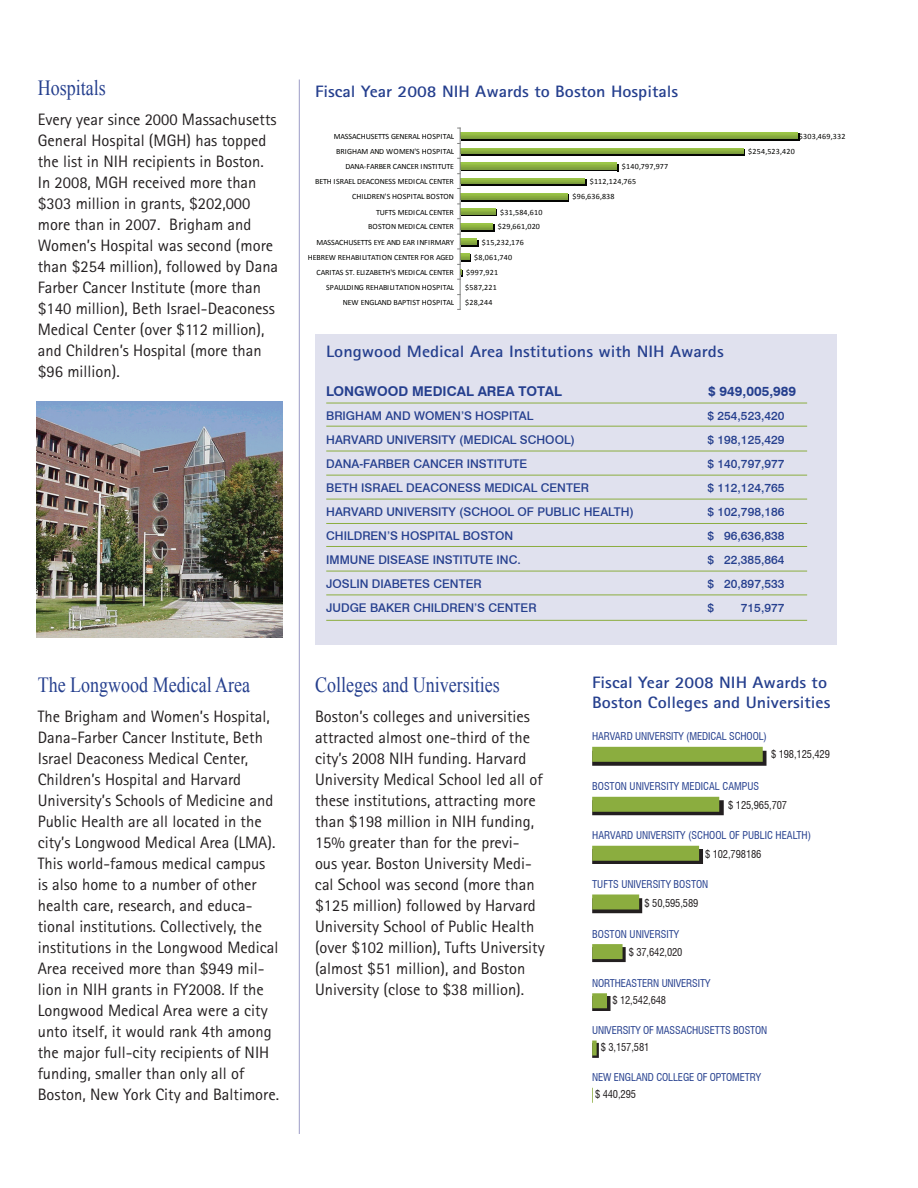
<style>
.page{position:relative;width:918px;height:1188px;background:#fff}
.page>*{position:absolute;margin:0;border:0;box-sizing:border-box;transform-origin:0 0}
.t1{font:21.6px "Times New Roman";color:#253f8e;scale:.83 1}
.t2{font:16.5px/21px "Rotis Sans Serif";color:#231f20}
.t3{font:700 16.5px/19.8px "Rotis Sans Serif";color:#253f8e;scale:1.1 1}
.t4{font:700 13.5px "Swiss 721 BT";color:#253f8e}
.t5{font:500 12px "Swiss 721 BT";color:#253f8e}
.t6{font:condensed 10.5px "Swiss 721 BT";color:#253f8e}
.t7{font:condensed 10.5px "Swiss 721 BT";letter-spacing:-.01em;color:#231f20}
.t8{font:7.95px/15.1px "Calibri";letter-spacing:-.005em;color:#040503;text-align:right}
.t9{font:7.95px "Calibri";letter-spacing:.03em;color:#040503}
</style>
<div class="page">
<div style="left:315px;top:334px;width:522px;height:311px;background:#e0e1ee"></div>
<div style="left:592px;top:1043px;width:7px;height:15px;background:#231f20"></div>
<svg style="left:592px;top:996px;width:18px;height:15px"></svg>
<svg style="left:592px;top:947px;width:34px;height:15px"></svg>
<div style="left:592px;top:898px;width:50px;height:15px;background:#231f20"></div>
<div style="left:592px;top:849px;width:111px;height:15px;background:#231f20"></div>
<div style="left:592px;top:800px;width:132px;height:15px;background:#231f20"></div>
<svg style="left:457px;top:127px;width:343px;height:183px"></svg>
<img style="left:37px;top:402px;width:246px;height:236px">
<hr style="left:299px;top:80px;width:1px;height:1054px;background:#9b9bc6">
<div style="left:592px;top:797px;width:127px;height:15px;background:#8bad3f"></div>
<div style="left:592px;top:895px;width:47px;height:15px;background:#8bad3f"></div>
<div style="left:592px;top:846px;width:107px;height:15px;background:#8bad3f"></div>
<div style="left:592px;top:944px;width:31px;height:15px;background:#8bad3f"></div>
<div style="left:592px;top:993px;width:15px;height:15px;background:#8bad3f"></div>
<div style="left:592px;top:1041px;width:5px;height:15px;background:#8bad3f"></div>
<svg style="left:592px;top:1088px;width:1px;height:15px"></svg>
<div style="left:592px;top:751px;width:174px;height:15px;background:#231f20"></div>
<div style="left:592px;top:747px;width:171px;height:15px;background:#8bad3f"></div>
<hr style="left:326px;top:620px;width:481px;height:1px;background:#8bad3f">
<hr style="left:326px;top:595px;width:481px;height:1px;background:#8bad3f">
<hr style="left:326px;top:571px;width:481px;height:1px;background:#8bad3f">
<hr style="left:326px;top:546px;width:481px;height:1px;background:#8bad3f">
<hr style="left:326px;top:523px;width:481px;height:1px;background:#8bad3f">
<hr style="left:326px;top:499px;width:481px;height:1px;background:#8bad3f">
<hr style="left:326px;top:475px;width:481px;height:1px;background:#8bad3f">
<hr style="left:326px;top:451px;width:481px;height:1px;background:#8bad3f">
<hr style="left:326px;top:426px;width:481px;height:1px;background:#8bad3f">
<hr style="left:326px;top:403px;width:481px;height:1px;background:#8bad3f">
<h1 class="t1" style="left:38px;top:74px;width:83px">Hospitals</h1>
<p class="t2" style="left:38px;top:109px;width:242px">Every year since 2000 Massachusetts General Hospital (MGH) has topped the list in NIH recipients in Boston.<br>In 2008, MGH received more than $303 million in grants, $202,000 more than in 2007. Brigham and Women’s Hospital was second (more than $254 million), followed by Dana Farber Cancer Institute (more than $140 million), Beth Israel-Deaconess Medical Center (over $112 million), and Children’s Hospital (more than $96 million).</p>
<h1 class="t1" style="left:38px;top:671px;width:257px">The Longwood Medical Area</h1>
<p class="t2" style="left:38px;top:706px;width:243px">The Brigham and Women’s Hospital, Dana-Farber Cancer Institute, Beth Israel Deaconess Medical Center, Children’s Hospital and Harvard University’s Schools of Medicine and Public Health are all located in the city’s Longwood Medical Area (LMA).<br>This world-famous medical campus is also home to a number of other health care, research, and educa&shy;tional institutions. Collectively, the institutions in the Longwood Medical Area received more than $949 mil&shy;lion in NIH grants in FY2008. If the Longwood Medical Area were a city unto itself, it would rank 4th among the major full-city recipients of NIH funding, smaller than only all of Boston, New York City and Baltimore.</p>
<p class="t3" style="left:315px;top:81px;width:332px">Fiscal Year 2008 NIH Awards to Boston Hospitals</p>
<p class="t8" style="left:334px;top:128px;width:122px">MASSACHUSETTS GENERAL HOSPITAL</p>
<p class="t9" style="left:799px;top:132px;width:48px">$303,469,332</p>
<p class="t8" style="left:308px;top:144px;width:148px">BRIGHAM AND WOMEN'S HOSPITAL<br>DANA-FARBER CANCER INSTITUTE<br>BETH ISRAEL DEACONESS MEDICAL CENTER<br>CHILDREN'S HOSPITAL BOSTON<br>TUFTS MEDICAL CENTER<br>BOSTON MEDICAL CENTER<br>MASSACHUSETTS EYE AND EAR INFIRMARY<br>HEBREW REHABILITATION CENTER FOR AGED<br>CARITAS ST. ELIZABETH'S MEDICAL CENTER<br>SPAULDING REHABILITATION HOSPITAL<br>NEW ENGLAND BAPTIST HOSPITAL</p>
<p class="t9" style="left:748px;top:147px;width:48px">$254,523,420</p>
<p class="t9" style="left:622px;top:161px;width:48px">$140,797,977</p>
<p class="t9" style="left:590px;top:177px;width:48px">$112,124,765</p>
<p class="t8" style="left:572px;top:189px;width:44px">$96,636,838</p>
<p class="t8" style="left:500px;top:204px;width:44px">$31,584,610</p>
<p class="t8" style="left:498px;top:219px;width:44px">$29,661,020</p>
<p class="t8" style="left:482px;top:234px;width:44px">$15,232,176</p>
<p class="t8" style="left:474px;top:249px;width:39px">$8,061,740</p>
<p class="t8" style="left:466px;top:265px;width:33px">$997,921</p>
<p class="t8" style="left:465px;top:279px;width:33px">$587,221</p>
<p class="t8" style="left:465px;top:295px;width:29px">$28,244</p>
<p class="t3" style="left:326px;top:341px;width:363px">Longwood Medical Area Institutions with NIH Awards</p>
<p class="t4" style="left:326px;top:383px;width:237px">LONGWOOD MEDICAL AREA TOTAL</p>
<p class="t4" style="left:708px;top:383px;width:90px">$ 949,005,989</p>
<p class="t5" style="left:326px;top:408px;width:209px">BRIGHAM AND WOMEN’S HOSPITAL</p>
<p class="t5" style="left:708px;top:408px;width:78px">$ 254,523,420</p>
<p class="t5" style="left:326px;top:432px;width:250px">HARVARD UNIVERSITY (MEDICAL SCHOOL)</p>
<p class="t5" style="left:708px;top:432px;width:78px">$ 198,125,429</p>
<p class="t5" style="left:326px;top:456px;width:203px">DANA-FARBER CANCER INSTITUTE</p>
<p class="t5" style="left:708px;top:456px;width:78px">$ 140,797,977</p>
<p class="t5" style="left:326px;top:480px;width:264px">BETH ISRAEL DEACONESS MEDICAL CENTER</p>
<p class="t5" style="left:708px;top:480px;width:78px">$ 112,124,765</p>
<p class="t5" style="left:326px;top:504px;width:309px">HARVARD UNIVERSITY (SCHOOL OF PUBLIC HEALTH)</p>
<p class="t5" style="left:708px;top:504px;width:78px">$ 102,798,186</p>
<p class="t5" style="left:326px;top:528px;width:189px">CHILDREN’S HOSPITAL BOSTON</p>
<p class="t5" style="left:708px;top:528px;width:78px">$ 96,636,838</p>
<p class="t5" style="left:326px;top:552px;width:196px">IMMUNE DISEASE INSTITUTE INC.</p>
<p class="t5" style="left:708px;top:552px;width:78px">$ 22,385,864</p>
<p class="t5" style="left:326px;top:576px;width:157px">JOSLIN DIABETES CENTER</p>
<p class="t5" style="left:708px;top:576px;width:78px">$ 20,897,533</p>
<p class="t5" style="left:326px;top:600px;width:212px">JUDGE BAKER CHILDREN’S CENTER</p>
<p class="t5" style="left:708px;top:600px;width:8px">$</p>
<p class="t5" style="left:741px;top:600px;width:45px">715,977</p>
<h1 class="t1" style="left:315px;top:670px;width:224px">Colleges and Universities</h1>
<p class="t2" style="left:315px;top:706px;width:231px">Boston’s colleges and universities attracted almost one-third of the city’s 2008 NIH funding. Harvard University Medical School led all of these institutions, attracting more than $198 million in NIH funding, 15% greater than for the previ&shy;ous year. Boston University Medi&shy;cal School was second (more than $125 million) followed by Harvard University School of Public Health (over $102 million), Tufts University (almost $51 million), and Boston University (close to $38 million).</p>
<p class="t3" style="left:592px;top:672px;width:218px">Fiscal Year 2008 NIH Awards to<br>Boston Colleges and Universities</p>
<p class="t6" style="left:592px;top:730px;width:80px">HARVARD UNIVERSITY</p>
<p class="t6" style="left:686px;top:730px;width:82px">(MEDICAL SCHOOL)</p>
<p class="t6" style="left:592px;top:780px;width:13px">BOSTON</p>
<p class="t6" style="left:630px;top:780px;width:37px">UNIVERSITY</p>
<p class="t6" style="left:682px;top:780px;width:78px">MEDICAL CAMPUS</p>
<p class="t7" style="left:771px;top:748px;width:60px">$ 198,125,429</p>
<p class="t7" style="left:728px;top:799px;width:60px">$ 125,965,707</p>
<p class="t7" style="left:705px;top:847px;width:58px">$ 102,798186</p>
<p class="t6" style="left:592px;top:829px;width:81px">HARVARD UNIVERSITY</p>
<p class="t6" style="left:688px;top:829px;width:124px">(SCHOOL OF PUBLIC HEALTH)</p>
<p class="t6" style="left:592px;top:878px;width:17px">TUFTS</p>
<p class="t6" style="left:621px;top:878px;width:37px">UNIVERSITY</p>
<p class="t6" style="left:674px;top:878px;width:13px">BOSTON</p>
<p class="t7" style="left:645px;top:897px;width:55px">$ 50,595,589</p>
<p class="t7" style="left:629px;top:945px;width:55px">$ 37,642,020</p>
<p class="t7" style="left:612px;top:994px;width:55px">$ 12,542,648</p>
<p class="t7" style="left:601px;top:1041px;width:50px">$ 3,157,581</p>
<p class="t7" style="left:595px;top:1088px;width:43px">$ 440,295</p>
<p class="t6" style="left:592px;top:927px;width:13px">BOSTON</p>
<p class="t6" style="left:630px;top:927px;width:37px">UNIVERSITY</p>
<p class="t6" style="left:592px;top:977px;width:106px">NORTH EASTERN UNIVERSITY</p>
<p class="t6" style="left:592px;top:1024px;width:37px">UNIVERSITY</p>
<p class="t6" style="left:643px;top:1024px;width:28px">OF MASSA</p>
<p class="t6" style="left:686px;top:1024px;width:35px">CHUSETTS</p>
<p class="t6" style="left:733px;top:1024px;width:13px">BOSTON</p>
<p class="t6" style="left:592px;top:1071px;width:170px">NEW ENGLAND COLLEGE OF OPTOMETRY</p>
</div>
